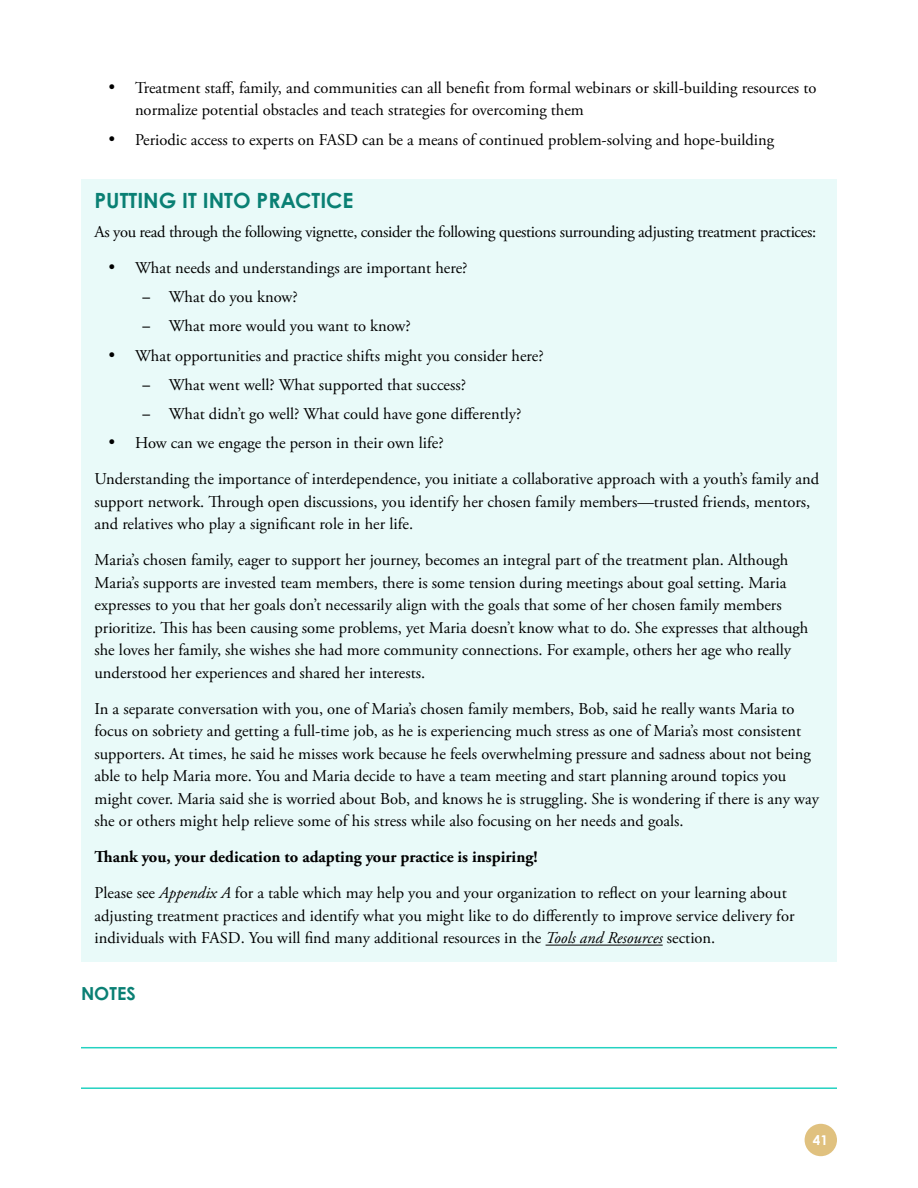
<style>
.page{position:relative;width:918px;height:1188px;background:#fff}
.page>*{position:absolute;margin:0;border:0;box-sizing:border-box;transform-origin:0 0}
.Putting_into_Practice_heading{font:700 21px "Century Gothic Pro";color:#0a8074}
.Heading_3{font:700 18px "Century Gothic Pro";color:#0a8074}
.Putting_Into_Practice_Content_Box{font:16.5px/22.5px "Adobe Garamond Pro";color:#000}
.Putting_Into_Practice_Content_Box-2{font:16.5px "Adobe Garamond Pro";letter-spacing:-.02em;color:#000}
.Putting_Into_Practice_Content_Box-3{font:700 16.5px "Adobe Garamond Pro";color:#000}
.t1{font:700 13.5px "Century Gothic Pro";color:#fff}
.s1{font-style:italic}
</style>
<div class="page">
<div style="left:805px;top:1124px;width:32px;height:32px;background:#e0c17f;border-radius:50%"></div>
<div style="left:81px;top:179px;width:756px;height:48px;background:#e9faf9"></div>
<div style="left:81px;top:212px;width:756px;height:43px;background:#e9faf9"></div>
<div style="left:81px;top:248px;width:756px;height:43px;background:#e9faf9"></div>
<div style="left:81px;top:277px;width:756px;height:43px;background:#e9faf9"></div>
<div style="left:81px;top:306px;width:756px;height:44px;background:#e9faf9"></div>
<div style="left:81px;top:335px;width:756px;height:44px;background:#e9faf9"></div>
<div style="left:81px;top:364px;width:756px;height:44px;background:#e9faf9"></div>
<div style="left:81px;top:394px;width:756px;height:43px;background:#e9faf9"></div>
<div style="left:81px;top:423px;width:756px;height:43px;background:#e9faf9"></div>
<div style="left:81px;top:459px;width:756px;height:89px;background:#e9faf9"></div>
<div style="left:81px;top:540px;width:756px;height:156px;background:#e9faf9"></div>
<div style="left:81px;top:688px;width:756px;height:156px;background:#e9faf9"></div>
<div style="left:81px;top:837px;width:756px;height:43px;background:#e9faf9"></div>
<div style="left:81px;top:873px;width:756px;height:89px;background:#e9faf9"></div>
<hr style="left:546px;top:945px;width:117px;height:1px;background:#000">
<hr style="left:81px;top:1047px;width:756px;height:1px;background:#24d2c1">
<hr style="left:81px;top:1087px;width:756px;height:2px;background:#24d2c1">
<p class="Putting_Into_Practice_Content_Box" style="left:135px;top:77px;width:683px;text-indent:-27px">• Treatment staff, family, and communities can all benefit from formal webinars or skill-building resources to normalize potential obstacles and teach strategies for overcoming them</p>
<p class="Putting_Into_Practice_Content_Box" style="left:108px;top:129px;width:668px">• Periodic access to experts on FASD can be a means of continued problem-solving and hope-building</p>
<p class="Putting_into_Practice_heading" style="left:94px;top:187px;width:261px">PUTTING IT INTO PRACTICE</p>
<p class="Putting_Into_Practice_Content_Box-2" style="left:94px;top:222px;width:723px">As you read through the following vignette, consider the following questions surrounding adjusting treatment practices:</p>
<p class="Putting_Into_Practice_Content_Box" style="left:108px;top:257px;width:361px">• What needs and understandings are important here?</p>
<p class="Putting_Into_Practice_Content_Box" style="left:142px;top:286px;width:158px">− What do you know?</p>
<p class="Putting_Into_Practice_Content_Box" style="left:142px;top:316px;width:271px">− What more would you want to know?</p>
<p class="Putting_Into_Practice_Content_Box" style="left:108px;top:345px;width:437px">• What opportunities and practice shifts might you consider here?</p>
<p class="Putting_Into_Practice_Content_Box" style="left:142px;top:374px;width:326px">− What went well? What supported that success?</p>
<p class="Putting_Into_Practice_Content_Box" style="left:142px;top:403px;width:381px">− What didn’t go well? What could have gone differently?</p>
<p class="Putting_Into_Practice_Content_Box" style="left:108px;top:433px;width:337px">• How can we engage the person in their own life?</p>
<p class="Putting_Into_Practice_Content_Box" style="left:94px;top:469px;width:726px">Understanding the importance of interdependence, you initiate a collaborative approach with a youth’s family and support network. Through open discussions, you identify her chosen family members—trusted friends, mentors, and relatives who play a significant role in her life.</p>
<p class="Putting_Into_Practice_Content_Box" style="left:94px;top:550px;width:715px">Maria’s chosen family, eager to support her journey, becomes an integral part of the treatment plan. Although Maria’s supports are invested team members, there is some tension during meetings about goal setting. Maria expresses to you that her goals don’t necessarily align with the goals that some of her chosen family members prioritize. This has been causing some problems, yet Maria doesn’t know what to do. She expresses that although she loves her family, she wishes she had more community connections. For example, others her age who really understood her experiences and shared her interests.</p>
<p class="Putting_Into_Practice_Content_Box" style="left:94px;top:698px;width:726px">In a separate conversation with you, one of Maria’s chosen family members, Bob, said he really wants Maria to focus on sobriety and getting a full-time job, as he is experiencing much stress as one of Maria’s most consistent supporters. At times, he said he misses work because he feels overwhelming pressure and sadness about not being able to help Maria more. You and Maria decide to have a team meeting and start planning around topics you might cover. Maria said she is worried about Bob, and knows he is struggling. She is wondering if there is any way she or others might help relieve some of his stress while also focusing on her needs and goals.</p>
<p class="Putting_Into_Practice_Content_Box-3" style="left:94px;top:848px;width:445px">Thank you, your dedication to adapting your practice is inspiring!</p>
<p class="Putting_Into_Practice_Content_Box" style="left:94px;top:883px;width:702px">Please see <span class="s1">Appendix A</span> for a table which may help you and your organization to reflect on your learning about adjusting treatment practices and identify what you might like to do differently to improve service delivery for individuals with FASD. You will find many additional resources in the <span class="s1">Tools and Resources</span> section.</p>
<p class="Heading_3" style="left:81px;top:982px;width:56px">NOTES</p>
<p class="t1" style="left:813px;top:1132px;width:17px">41</p>
</div>
